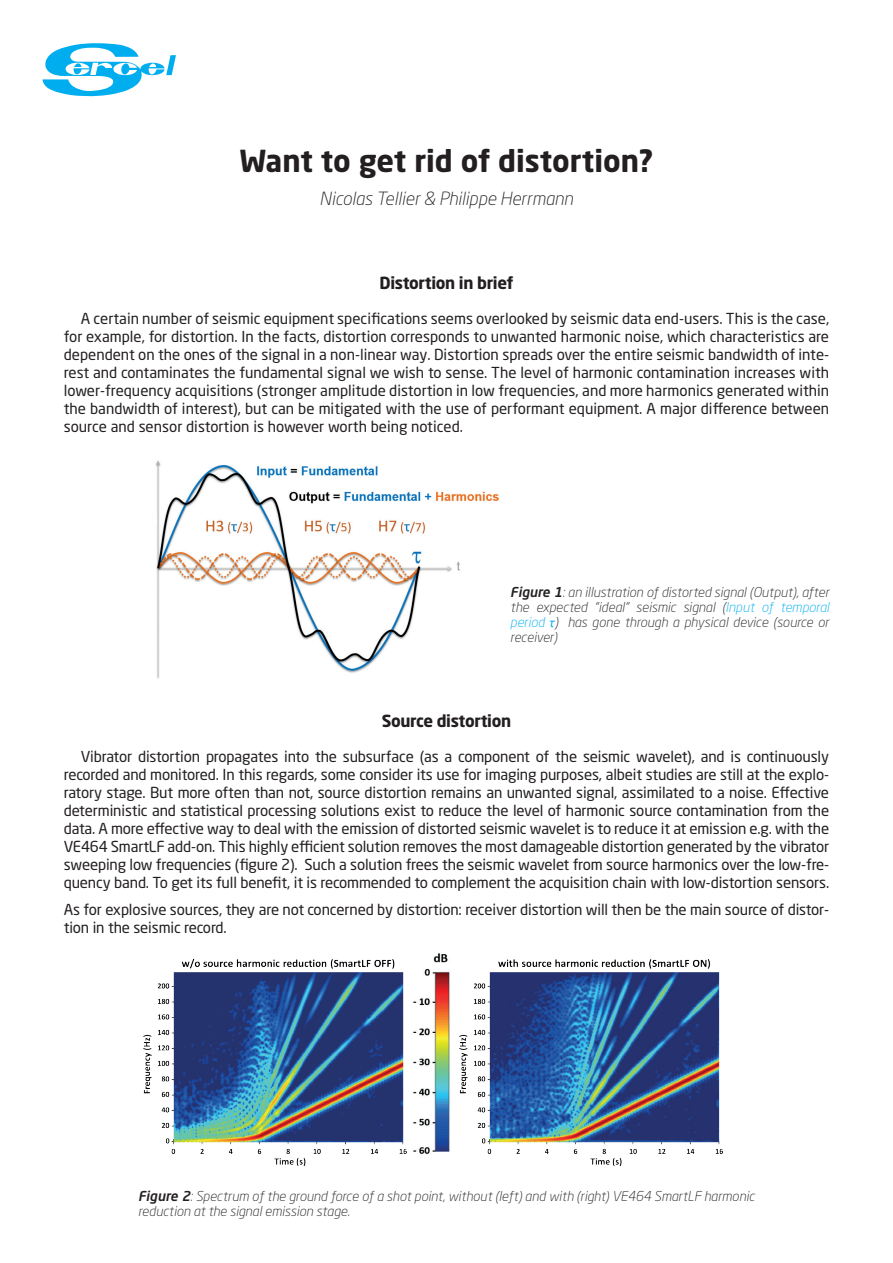
<style>
.page{position:relative;width:893px;height:1263px;background:#fff}
.page>*{position:absolute;margin:0;border:0;box-sizing:border-box;transform-origin:0 0}
.t1{font:700 30px "Neo Sans Std";color:#231f20}
.t2{font:italic 300 18px "Neo Sans Std";color:#231f20}
.t3{font:700 16.5px "Neo Sans Std";letter-spacing:-.02em;color:#231f20}
.t4{font:15px/18px "Neo Sans Std";letter-spacing:-.01em;color:#231f20;text-align:justify}
.t5{font:italic 300 13.5px/15px "Neo Sans Std";color:#231f20;text-align:justify}
.s1{font-weight:500}
.s2{color:#00aeef}
.s3{font-family:"Calibri";font-weight:400;color:#00aeef}
</style>
<div class="page">
<svg style="left:43px;top:43px;width:133px;height:54px"></svg>
<img style="left:155px;top:460px;width:344px;height:219px">
<img style="left:143px;top:958px;width:264px;height:208px">
<img style="left:459px;top:959px;width:264px;height:207px">
<img style="left:413px;top:953px;width:37px;height:201px">
<h1 class="t1" style="left:240px;top:141px;width:415px">Want to get rid of distortion?</h1>
<p class="t2" style="left:320px;top:188px;width:255px">Nicolas Tellier &amp; Philippe Herrmann</p>
<p class="t3" style="left:379px;top:272px;width:136px">Distortion in brief</p>
<p class="t4" style="left:64px;top:309px;width:767px;text-indent:17px">A certain number of seismic equipment specifications seems overlooked by seismic data end-users. This is the case, for example, for distortion. In the facts, distortion corresponds to unwanted harmonic noise, which characteristics are dependent on the ones of the signal in a non-linear way. Distortion spreads over the entire seismic bandwidth of inte&shy;rest and contaminates the fundamental signal we wish to sense. The level of harmonic contamination increases with lower-frequency acquisitions (stronger amplitude distortion in low frequencies, and more harmonics generated within the bandwidth of interest), but can be mitigated with the use of performant equipment. A major difference between source and sensor distortion is however worth being noticed.</p>
<p class="t5" style="left:510px;top:585px;width:320px"><span class="s1">Figure 1</span>: an illustration of distorted signal (Output), after the expected “ideal” seismic signal (<span class="s2">Input of temporal period</span> <span class="s3">τ</span>) has gone through a physical device (source or receiver)</p>
<p class="t3" style="left:382px;top:710px;width:131px">Source distortion</p>
<p class="t4" style="left:64px;top:747px;width:767px;text-indent:17px">Vibrator distortion propagates into the subsurface (as a component of the seismic wavelet), and is continuously recorded and monitored. In this regards, some consider its use for imaging purposes, albeit studies are still at the explo&shy;ratory stage. But more often than not, source distortion remains an unwanted signal, assimilated to a noise. Effective deterministic and statistical processing solutions exist to reduce the level of harmonic source contamination from the data. A more effective way to deal with the emission of distorted seismic wavelet is to reduce it at emission e.g. with the VE464 SmartLF add-on. This highly efficient solution removes the most damageable distortion generated by the vibrator sweeping low frequencies (figure 2). Such a solution frees the seismic wavelet from source harmonics over the low-fre&shy;quency band. To get its full benefit, it is recommended to complement the acquisition chain with low-distortion sensors.</p>
<p class="t4" style="left:64px;top:900px;width:767px">As for explosive sources, they are not concerned by distortion: receiver distortion will then be the main source of distor&shy;tion in the seismic record.</p>
<p class="t5" style="left:138px;top:1188px;width:618px"><span class="s1">Figure 2</span>: Spectrum of the ground force of a shot point, without (left) and with (right) VE464 SmartLF harmonic reduction at the signal emission stage.</p>
</div>
